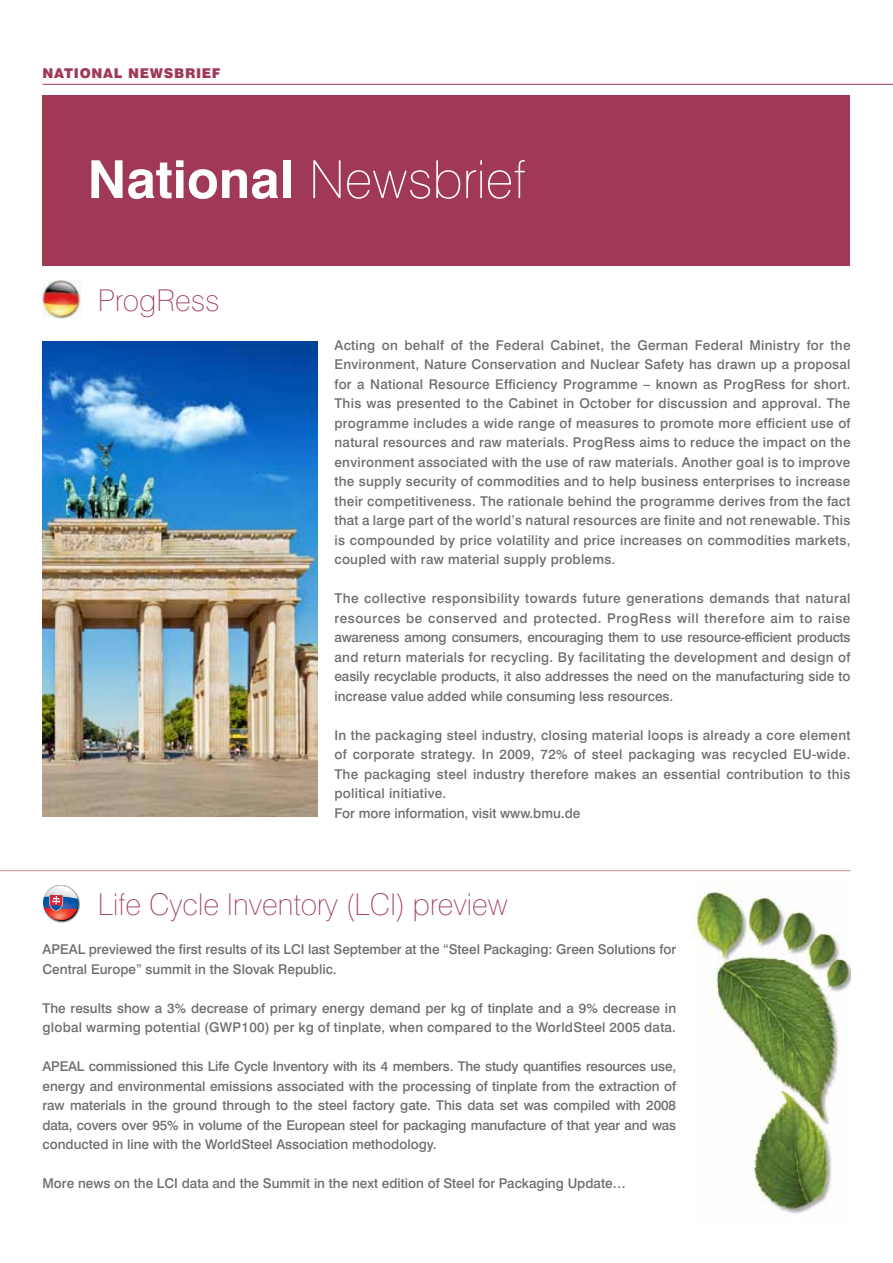
<style>
.page{position:relative;width:893px;height:1263px;background:#fff}
.page>*{position:absolute;margin:0;border:0;box-sizing:border-box;transform-origin:0 0}
.t1{font:100 52.5px "Swiss 721 BT";color:#fff}
.t2{font:100 30px "Swiss 721 BT";color:#9f3955}
.t3{font:500 13.5px/19.5px "Swiss 721 BT";color:#6d6e71;text-align:justify}
.t4{font:500 13.5px/19.5px "Swiss 721 BT";letter-spacing:.02em;color:#6d6e71}
.t5{font:900 13.5px "Swiss 721 BT";letter-spacing:.05em;color:#9f3955}
.s1{font-weight:700}
</style>
<div class="page">
<hr style="left:43px;top:84px;width:850px;height:1px;background:#9f3955">
<hr style="left:0;top:870px;width:850px;height:1px;background:#c79195">
<svg style="left:43px;top:884px;width:37px;height:39px"></svg>
<img style="left:693px;top:883px;width:157px;height:331px">
<img style="left:43px;top:280px;width:38px;height:39px">
<img style="left:43px;top:341px;width:274px;height:475px">
<div style="left:43px;top:96px;width:807px;height:170px;background:#9f3955"></div>
<p class="t5" style="left:43px;top:65px;width:133px">NATIONAL NEWSBR</p>
<p class="t5" style="left:196px;top:65px;width:26px">IEF</p>
<h1 class="t1" style="left:88px;top:147px;width:440px"><span class="s1">National</span> Newsbrief</h1>
<h2 class="t2" style="left:98px;top:282px;width:123px">ProgRess</h2>
<p class="t3" style="left:334px;top:335px;width:517px">Acting on behalf of the Federal Cabinet, the German Federal Ministry for the Environment, Nature Conservation and Nuclear Safety has drawn up a proposal for a National Resource Efficiency Programme – known as ProgRess for short.<br>This was presented to the Cabinet in October for discussion and approval. The programme includes a wide range of measures to promote more efficient use of natural resources and raw materials. ProgRess aims to reduce the impact on the environment associated with the use of raw materials. Another goal is to improve the supply security of commodities and to help business enterprises to increase their competitiveness. The rationale behind the programme derives from the fact that a large part of the world’s natural resources are finite and not renewable. This is compounded by price volatility and price increases on commodities markets, coupled with raw material supply problems.</p>
<p class="t3" style="left:334px;top:588px;width:517px">The collective responsibility towards future generations demands that natural resources be conserved and protected. ProgRess will therefore aim to raise awareness among consumers, encouraging them to use resource-efficient products and return materials for recycling. By facilitating the development and design of easily recyclable products, it also addresses the need on the manufacturing side to increase value added while consuming less resources.</p>
<p class="t4" style="left:334px;top:725px;width:517px">In the packaging steel industry, closing material loops is already a core element of corporate strategy. In 2009, 72% of steel packaging was recycled EU-wide.<br>The packaging steel industry therefore makes an essential contribution to this political initiative.<br>For more information, visit www.bmu.de</p>
<h2 class="t2" style="left:98px;top:886px;width:412px">Life Cycle Inventory (LCI) preview</h2>
<p class="t3" style="left:43px;top:939px;width:635px">APEAL previewed the first results of its LCI last September at the “Steel Packaging: Green Solutions for<br>Central Europe” summit in the Slovak Republic.</p>
<p class="t4" style="left:43px;top:998px;width:635px">The results show a 3% decrease of primary energy demand per kg of tinplate and a 9% decrease in global warming potential (GWP100) per kg of tinplate, when compared to the WorldSteel 2005 data.</p>
<p class="t3" style="left:43px;top:1056px;width:635px">APEAL commissioned this Life Cycle Inventory with its 4 members. The study quantifies resources use, energy and environmental emissions associated with the processing of tinplate from the extraction of raw materials in the ground through to the steel factory gate. This data set was compiled with 2008 data, covers over 95% in volume of the European steel for packaging manufacture of that year and was conducted in line with the WorldSteel Association methodology.</p>
<p class="t3" style="left:43px;top:1173px;width:585px">More news on the LCI data and the Summit in the next edition of Steel for Packaging Update…</p>
</div>
